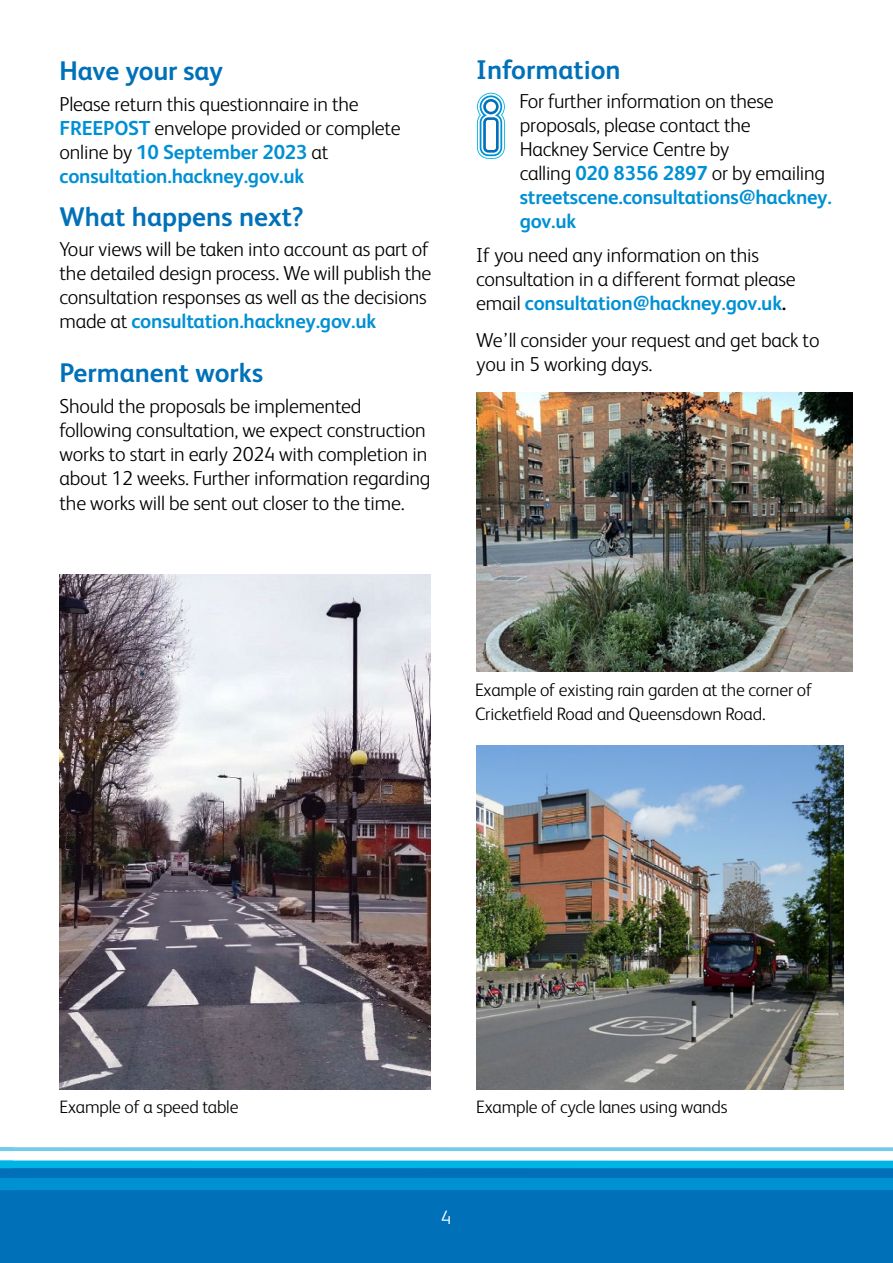
<style>
.page{position:relative;width:893px;height:1263px;background:#fff}
.page>*{position:absolute;margin:0;border:0;box-sizing:border-box;transform-origin:0 0}
.t1{font:700 27px "FS Albert";color:#0071b9}
.t2{font:300 20.25px/24px "FS Albert";letter-spacing:-.01em;color:#000}
.t3{font:300 19.5px "FS Albert";color:#fff}
.t4{font:300 18px/24px "FS Albert";letter-spacing:-.01em;color:#000}
.s1{font-weight:700;color:#0090d4}
.s2{font-weight:700}
</style>
<div class="page">
<div style="left:0;top:1165px;width:893px;height:98px;background:#0071b9"></div>
<svg style="left:0;top:1147px;width:893px;height:43px"></svg>
<img style="left:60px;top:574px;width:370px;height:515px">
<img style="left:476px;top:746px;width:367px;height:343px">
<img style="left:476px;top:393px;width:377px;height:279px">
<svg style="left:477px;top:93px;width:28px;height:66px"></svg>
<h1 class="t1" style="left:60px;top:53px;width:165px">Have your say</h1>
<p class="t2" style="left:60px;top:91px;width:343px">Please return this questionnaire in the <span class="s1">FREEPOST</span> envelope provided or complete online by <span class="s1">10 September 2023</span> at <span class="s1">consultation.hackney.gov.uk</span></p>
<h1 class="t1" style="left:60px;top:198px;width:246px">What happens next?</h1>
<p class="t2" style="left:60px;top:236px;width:373px">Your views will be taken into account as part of the detailed design process. We will publish the consultation responses as well as the decisions made at <span class="s1">consultation.hackney.gov.uk</span></p>
<h1 class="t1" style="left:60px;top:354px;width:205px">Permanent works</h1>
<p class="t2" style="left:60px;top:392px;width:372px">Should the proposals be implemented following consultation, we expect construction works to start in early 2024 with completion in about 12 weeks. Further information regarding the works will be sent out closer to the time.</p>
<h1 class="t1" style="left:476px;top:51px;width:146px">Information</h1>
<p class="t2" style="left:520px;top:88px;width:314px">For further information on these proposals, please contact the<br>Hackney Service Centre by<br>calling <span class="s1">020 8356 2897</span> or by emailing <span class="s1">streetscene.consultations@hackney. gov.uk</span></p>
<p class="t2" style="left:476px;top:242px;width:321px">If you need any information on this consultation in a different format please email <span class="s1">consultation@hackney.gov.uk</span><span class="s2">.</span></p>
<p class="t2" style="left:476px;top:327px;width:345px">We’ll consider your request and get back to you in 5 working days.</p>
<p class="t4" style="left:475px;top:677px;width:339px">Example of existing rain garden at the corner of<br>Cricketfield Road and Queensdown Road.</p>
<p class="t4" style="left:60px;top:1094px;width:180px">Example of a speed table</p>
<p class="t4" style="left:476px;top:1094px;width:253px">Example of cycle lanes using wands</p>
<p class="t3" style="left:441px;top:1204px;width:12px">4</p>
</div>
